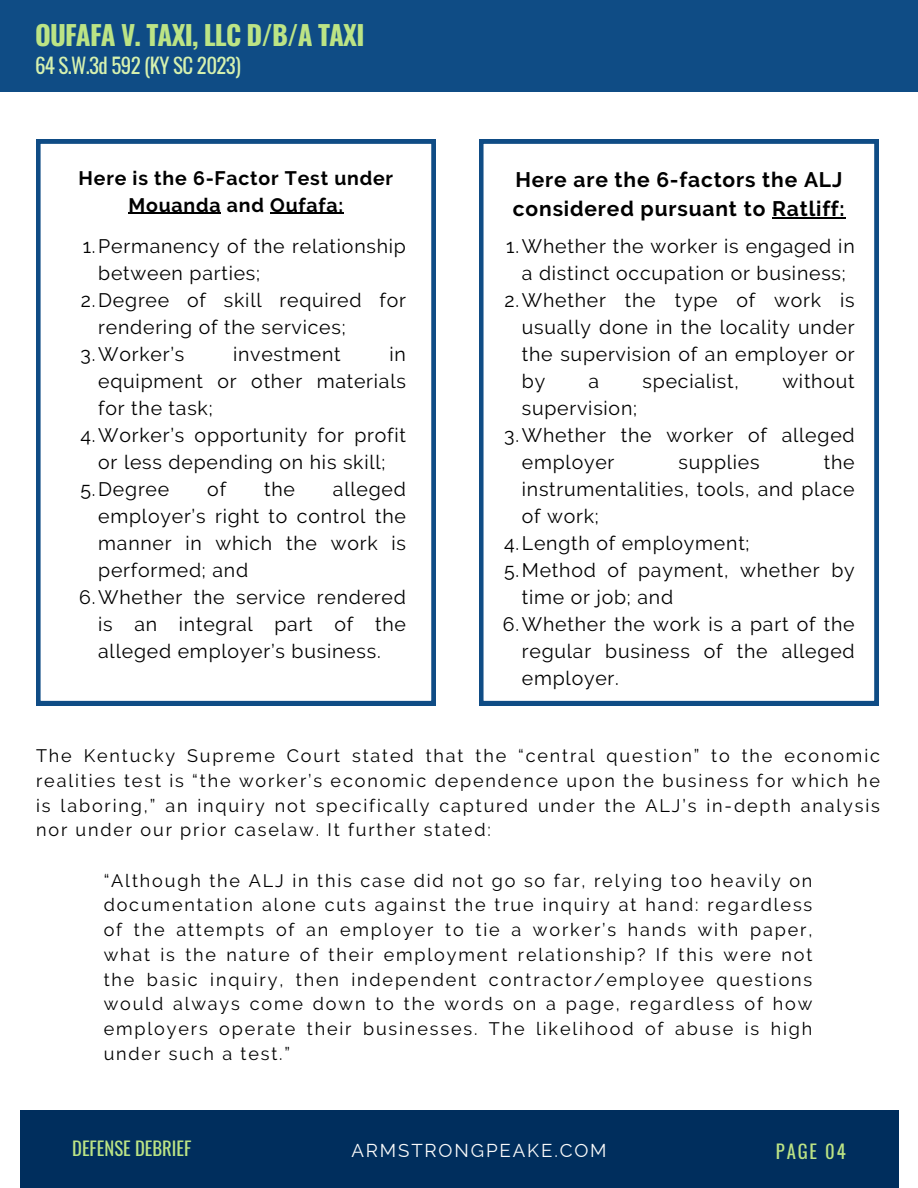
<style>
.page{position:relative;width:918px;height:1188px;background:#fff}
.page>*{position:absolute;margin:0;border:0;box-sizing:border-box;transform-origin:0 0}
.t1{font:700 27px "Oswald";letter-spacing:-.03em;color:#bce485}
.t2{font:700 21px/29.2px "Raleway";letter-spacing:.04em;color:#000}
.t3{font:21px "Oswald";letter-spacing:-.03em;color:#d6f1af}
.t4{font:19.5px/27px "Raleway";letter-spacing:.04em;color:#000;text-align:justify}
.t5{font:700 19.5px/27px "Raleway";letter-spacing:.04em;color:#000;text-align:center}
.t6{font:18.75px "Oswald";color:#bce485}
.t7{font:18.75px "Raleway";letter-spacing:.1em;color:#fafafa}
.t8{font:18px/24.8px "Raleway";letter-spacing:.105em;color:#000;text-align:justify}
</style>
<div class="page">
<div style="left:20px;top:1110px;width:878px;height:78px;background:#002e5d"></div>
<div style="left:0;top:0;width:918px;height:92px;background:#0f4c85"></div>
<svg style="left:479px;top:139px;width:399px;height:566px"></svg>
<hr style="left:772px;top:217px;width:74px;height:1px;background:#000">
<svg style="left:36px;top:139px;width:399px;height:566px"></svg>
<hr style="left:129px;top:213px;width:92px;height:1px;background:#000">
<hr style="left:270px;top:213px;width:74px;height:1px;background:#000">
<p class="t1" style="left:35px;top:14px;width:331px">OUFAFA V. TAXI, LLC D/B/A TAXI</p>
<p class="t3" style="left:35px;top:49px;width:207px">64 S.W.3d 592 (KY SC 2023)</p>
<p class="t5" style="left:79px;top:164px;width:316px">Here is the 6-Factor Test under<br>Mouanda and Oufafa:</p>
<p class="t4" style="left:98px;top:232px;width:309px;text-indent:-16px">1.Permanency of the relationship between parties;</p>
<p class="t4" style="left:98px;top:286px;width:309px;text-indent:-17px">2.Degree of skill required for rendering of the services;</p>
<p class="t4" style="left:81px;top:340px;width:105px">3.Worker’s</p>
<p class="t4" style="left:233px;top:340px;width:109px">investment</p>
<p class="t4" style="left:98px;top:340px;width:309px;text-indent:291px">in equipment or other materials for the task;</p>
<p class="t4" style="left:80px;top:421px;width:327px;text-align:center">4.Worker’s opportunity for profit or less depending on his skill;</p>
<p class="t4" style="left:80px;top:475px;width:90px">5.Degree</p>
<p class="t4" style="left:207px;top:475px;width:20px">of</p>
<p class="t4" style="left:264px;top:475px;width:32px">the</p>
<p class="t4" style="left:98px;top:475px;width:309px;text-indent:235px">alleged employer’s right to control the manner in which the work is performed; and</p>
<h4 class="t4" style="left:98px;top:583px;width:309px;text-indent:-19px">6.Whether the service rendered is an integral part of the alleged employer’s business.</h4>
<p class="t2" style="left:513px;top:165px;width:333px">Here are the 6-factors the ALJ considered pursuant to Ratliff:</p>
<p class="t4" style="left:506px;top:232px;width:350px;text-align:center">1.Whether the worker is engaged in a distinct occupation or business;</p>
<p class="t4" style="left:522px;top:286px;width:334px;text-indent:-17px">2.Whether the type of work is usually done in the locality under the supervision of an employer or by</p>
<p class="t4" style="left:589px;top:367px;width:12px">a</p>
<p class="t4" style="left:643px;top:367px;width:98px">specialist,</p>
<p class="t4" style="left:782px;top:367px;width:74px">without</p>
<p class="t4" style="left:522px;top:394px;width:117px">supervision;</p>
<p class="t4" style="left:522px;top:421px;width:334px;text-indent:-18px">3.Whether the worker of alleged employer</p>
<p class="t4" style="left:522px;top:448px;width:334px;text-indent:302px">the instrumentalities, tools, and place of work;</p>
<h2 class="t4" style="left:504px;top:529px;width:247px">4.Length of employment;</h2>
<p class="t4" style="left:522px;top:556px;width:334px;text-indent:-18px">5.Method of payment, whether by time or job; and</p>
<p class="t4" style="left:522px;top:610px;width:334px;text-indent:-19px">6.Whether the work is a part of the regular business of the alleged employer.</p>
<p class="t4" style="left:679px;top:448px;width:83px">supplies</p>
<h4 class="t8" style="left:36px;top:743px;width:845px">The Kentucky Supreme Court stated that the “central question” to the economic realities test is “the worker’s economic dependence upon the business for which he is laboring,” an inquiry not specifically captured under the ALJ’s in-depth analysis nor under our prior caselaw. It further stated:</h4>
<h4 class="t8" style="left:104px;top:868px;width:710px">“Although the ALJ in this case did not go so far, relying too heavily on documentation alone cuts against the true inquiry at hand: regardless of the attempts of an employer to tie a worker’s hands with paper, what is the nature of their employment relationship? If this were not the basic inquiry, then independent contractor/employee questions would always come down to the words on a page, regardless of how employers operate their businesses. The likelihood of abuse is high under such a test.”</h4>
<h1 class="t6" style="left:72px;top:1134px;width:121px">DEFENSE DEBRIEF</h1>
<h2 class="t7" style="left:351px;top:1140px;width:257px">ARMSTRONGPEAKE.COM</h2>
<h3 class="t6" style="left:776px;top:1137px;width:71px">PAGE 04</h3>
</div>
